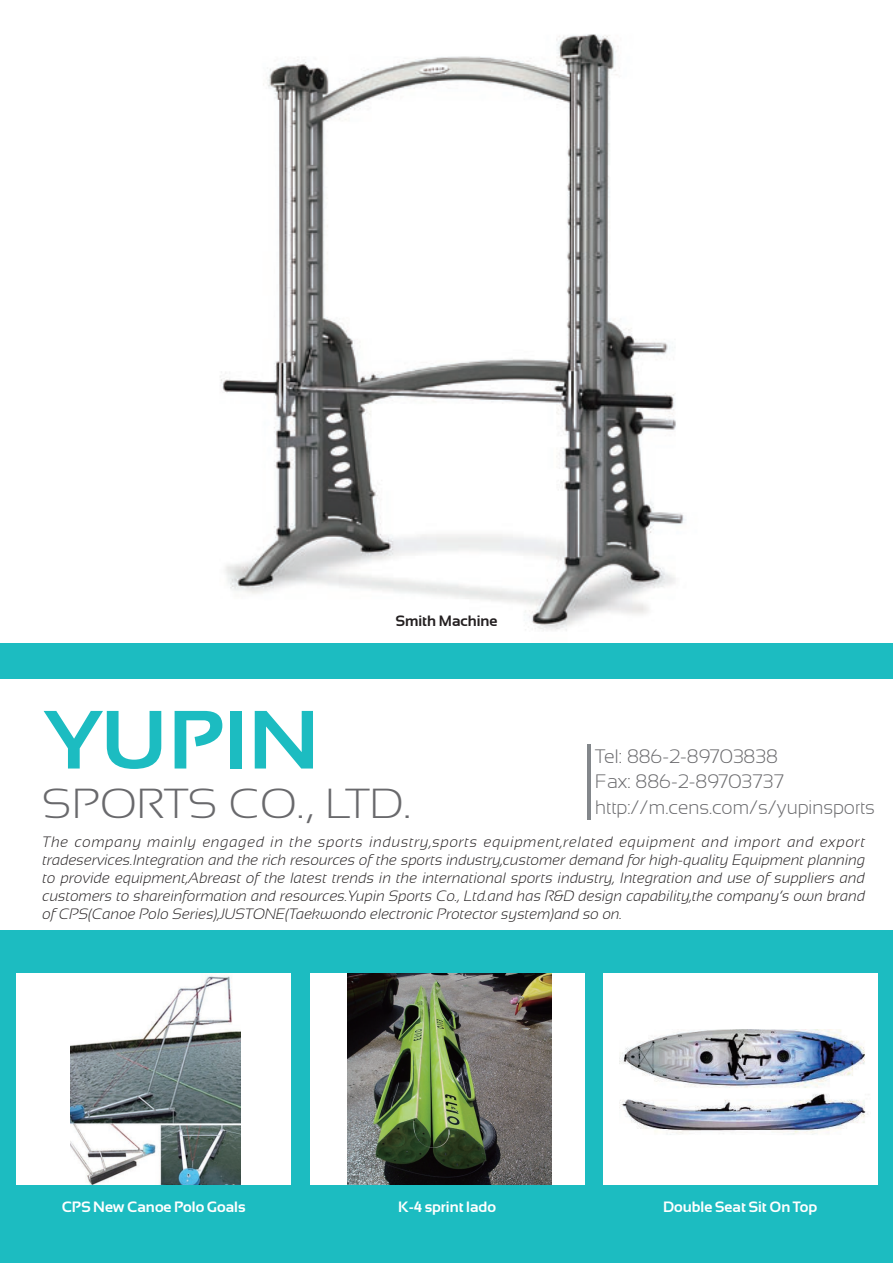
<style>
.page{position:relative;width:893px;height:1263px;background:#fff}
.page>*{position:absolute;margin:0;border:0;box-sizing:border-box;transform-origin:0 0}
.t1{font:700 82.5px "Sansation";color:#1cbcc1;scale:1.1 1}
.t2{font:300 42px "Sansation";color:#69696c;scale:1.1 1}
.t3{font:300 19.5px/25.5px "Sansation";color:#69696c}
.t4{font:italic 300 15px/18px "Sansation";color:#231f20;text-align:justify}
.t5{font:700 15px "Sansation";color:#fff}
.t6{font:700 15px "Sansation";color:#231f20}
</style>
<div class="page">
<img style="left:220px;top:34px;width:466px;height:597px">
<div style="left:0;top:643px;width:893px;height:620px;background:#1cbcc1"></div>
<div style="left:0;top:679px;width:893px;height:251px;background:#fff"></div>
<div style="left:17px;top:973px;width:274px;height:212px;background:#fff"></div>
<img style="left:70px;top:975px;width:170px;height:210px">
<div style="left:310px;top:973px;width:274px;height:212px;background:#fff"></div>
<img style="left:348px;top:973px;width:204px;height:212px">
<div style="left:604px;top:973px;width:274px;height:212px;background:#fff"></div>
<img style="left:620px;top:1029px;width:248px;height:106px">
<hr style="left:587px;top:744px;width:3px;height:76px;background:#83878b">
<p class="t6" style="left:395px;top:613px;width:104px">Smith Machine</p>
<h1 class="t1" style="left:43px;top:694px;width:253px">YUPIN</h1>
<h2 class="t2" style="left:43px;top:780px;width:337px">SPORTS CO., LTD.</h2>
<h3 class="t3" style="left:595px;top:743px;width:281px">Tel: 886-2-89703838<br>Fax: 886-2-89703737 http://m.cens.com/s/yupinsports</h3>
<p class="t4" style="left:43px;top:832px;width:824px">The company mainly engaged in the sports industry,sports equipment,related equipment and import and export tradeservices.Integration and the rich resources of the sports industry,customer demand for high-quality Equipment planning to provide equipment,Abreast of the latest trends in the international sports industry, Integration and use of suppliers and customers to shareinformation and resources.Yupin Sports Co., Ltd.and has R&amp;D design capability,the company’s own brand of CPS(Canoe Polo Series),JUSTONE(Taekwondo electronic Protector system)and so on.</p>
<p class="t5" style="left:62px;top:1199px;width:185px">CPS New Canoe Polo Goals</p>
<p class="t5" style="left:398px;top:1199px;width:100px">K-4 sprint lado</p>
<p class="t5" style="left:663px;top:1199px;width:156px">Double Seat Sit On Top</p>
</div>
